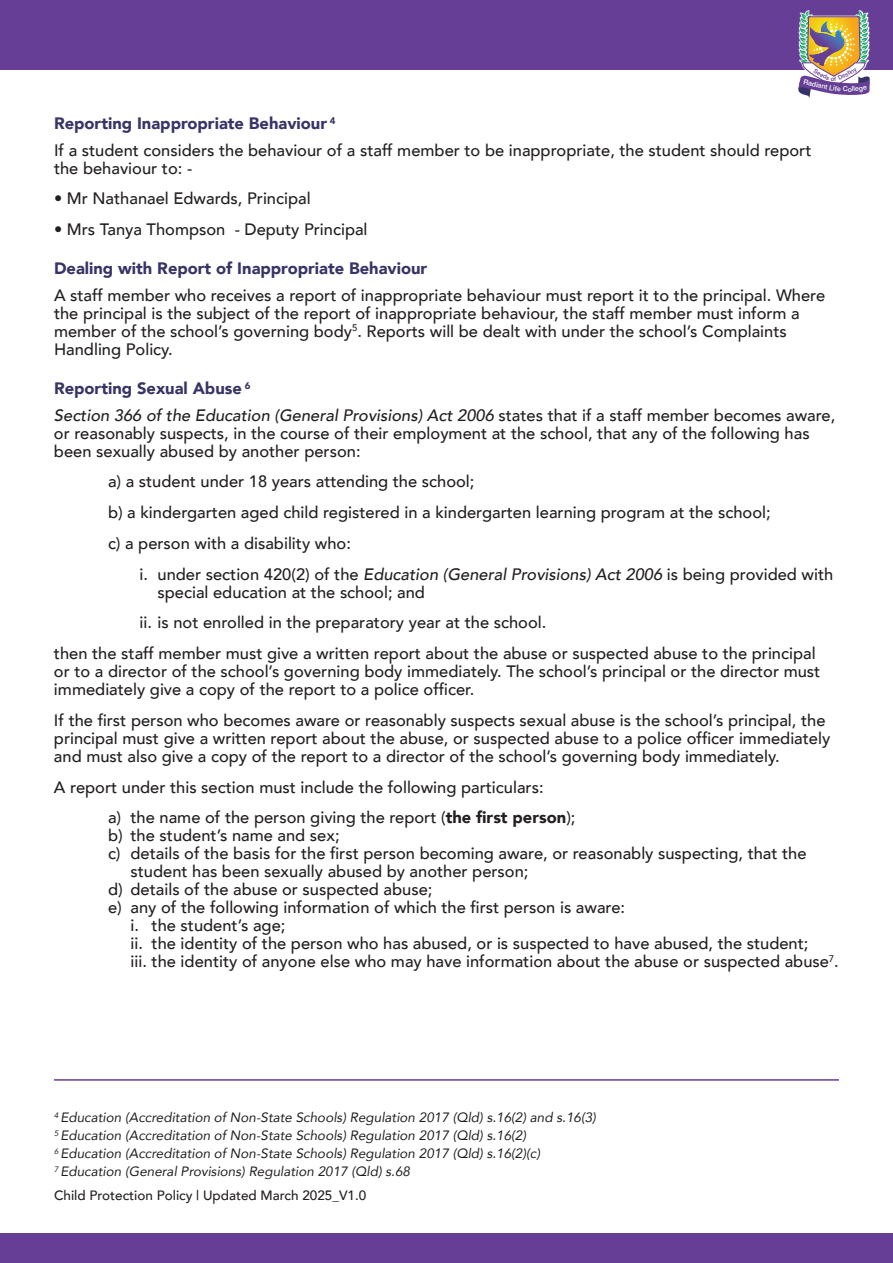
<style>
.page{position:relative;width:893px;height:1263px;background:#fff}
.page>*{position:absolute;margin:0;border:0;box-sizing:border-box;transform-origin:0 0}
.t1{font:500 16.5px/18px "Avenir";color:#231f20}
.t2{font:italic 500 16.5px/26.5px "Avenir";color:#231f20}
.t3{font:900 16.5px "Avenir";color:#373466}
.t4{font:italic 13.5px/18px "Avenir";color:#231f20}
.t5{font:500 13.5px "Avenir";color:#231f20}
.t6{font:500 7.05px "Helvetica Neue";color:#faf9fa}
.t7{font:500 6px "Helvetica Neue";color:#663e95}
.s1{font-weight:900;color:#373466}
.s2{font-weight:900;font-style:normal;color:#373466}
.s3{font-style:normal}
.s4{font-style:italic}
.s5{font-weight:900}
</style>
<div class="page">
<div style="left:0;top:0;width:893px;height:69px;background:#663e95"></div>
<div style="left:0;top:1233px;width:893px;height:30px;background:#663e95"></div>
<hr style="left:54px;top:1079px;width:785px;height:2px;background:#663e95">
<img style="left:798px;top:11px;width:72px;height:88px">
<p class="t6" style="left:809px;top:80px;width:15px;rotate:13deg">adia</p>
<p class="t7" style="left:831px;top:77px;width:7px">of</p>
<p class="t1" style="left:54px;top:112px;width:759px;line-height:26.5px"><span class="s1">Reporting Inappropriate Behaviour</span> <sup>4<br></sup>If a student considers the behaviour of a staff member to be inappropriate, the student should report</p>
<p class="t1" style="left:54px;top:160px;width:140px">the behaviour to: -</p>
<p class="t1" style="left:54px;top:189px;width:258px">• Mr Nathanael Edwards, Principal</p>
<p class="t1" style="left:54px;top:219px;width:315px">• Mrs Tanya Thompson - Deputy Principal</p>
<p class="t3" style="left:54px;top:262px;width:375px">Dealing with Report of Inappropriate Behaviour</p>
<p class="t1" style="left:54px;top:285px;width:773px">A staff member who receives a report of inappropriate behaviour must report it to the principal. Where the principal is the subject of the report of inappropriate behaviour, the staff member must inform a member of the school’s governing body<sup>5</sup>. Reports will be dealt with under the school’s Complaints Handling Policy.</p>
<p class="t2" style="left:54px;top:376px;width:783px"><span class="s2">Reporting Sexual Abuse</span> <sup>6<br></sup>Section 366 of the Education (General Provisions) Act 2006 <span class="s3">states that if a staff member becomes aware,</span></p>
<p class="t1" style="left:54px;top:426px;width:757px">or reasonably suspects, in the course of their employment at the school, that any of the following has been sexually abused by another person:</p>
<p class="t1" style="left:108px;top:468px;width:664px;line-height:30.8px">a) a student under 18 years attending the school;<br>b) a kindergarten aged child registered in a kindergarten learning program at the school; c) a person with a disability who:</p>
<p class="t1" style="left:157px;top:567px;width:677px;text-indent:-18px">i. under section 420(2) of the <span class="s4">Education (General Provisions) Act 2006</span> is being provided with special education at the school; and</p>
<p class="t1" style="left:54px;top:609px;width:763px;line-height:30.8px;text-indent:86px">ii. is not enrolled in the preparatory year at the school.<br>then the staff member must give a written report about the abuse or suspected abuse to the principal</p>
<p class="t1" style="left:54px;top:664px;width:768px">or to a director of the school’s governing body immediately. The school’s principal or the director must immediately give a copy of the report to a police officer.</p>
<p class="t1" style="left:54px;top:710px;width:778px">If the first person who becomes aware or reasonably suspects sexual abuse is the school’s principal, the principal must give a written report about the abuse, or suspected abuse to a police officer immediately and must also give a copy of the report to a director of the school’s governing body immediately.</p>
<p class="t1" style="left:108px;top:773px;width:469px;line-height:30.8px;text-indent:-54px">A report under this section must include the following particulars:<br>a) the name of the person giving the report (<span class="s5">the first person</span>);</p>
<p class="t1" style="left:108px;top:826px;width:233px">b) the student’s name and sex;</p>
<p class="t1" style="left:108px;top:844px;width:700px">c) details of the basis for the first person becoming aware, or reasonably suspecting, that the</p>
<p class="t1" style="left:131px;top:862px;width:399px">student has been sexually abused by another person;</p>
<p class="t1" style="left:108px;top:882px;width:326px">d) details of the abuse or suspected abuse;</p>
<p class="t1" style="left:108px;top:898px;width:519px">e) any of the following information of which the first person is aware:</p>
<p class="t1" style="left:131px;top:918px;width:156px">i. the student’s age;</p>
<p class="t1" style="left:131px;top:936px;width:679px">ii. the identity of the person who has abused, or is suspected to have abused, the student;</p>
<p class="t1" style="left:131px;top:954px;width:710px">iii. the identity of anyone else who may have information about the abuse or suspected abuse<sup>7</sup>.</p>
<p class="t4" style="left:54px;top:1109px;width:543px"><sup>4</sup> Education (Accreditation of Non-State Schools) Regulation 2017 (Qld) s.16(2) and s.16(3)<br><sup>5</sup> Education (Accreditation of Non-State Schools) Regulation 2017 (Qld) s.16(2)<br><sup>6</sup> Education (Accreditation of Non-State Schools) Regulation 2017 (Qld) s.16(2)(c)<br><sup>7</sup> Education (General Provisions) Regulation 2017 (Qld) s.68</p>
<p class="t5" style="left:54px;top:1190px;width:314px">Child Protection Policy | Updated March 2025_V1.0</p>
</div>
